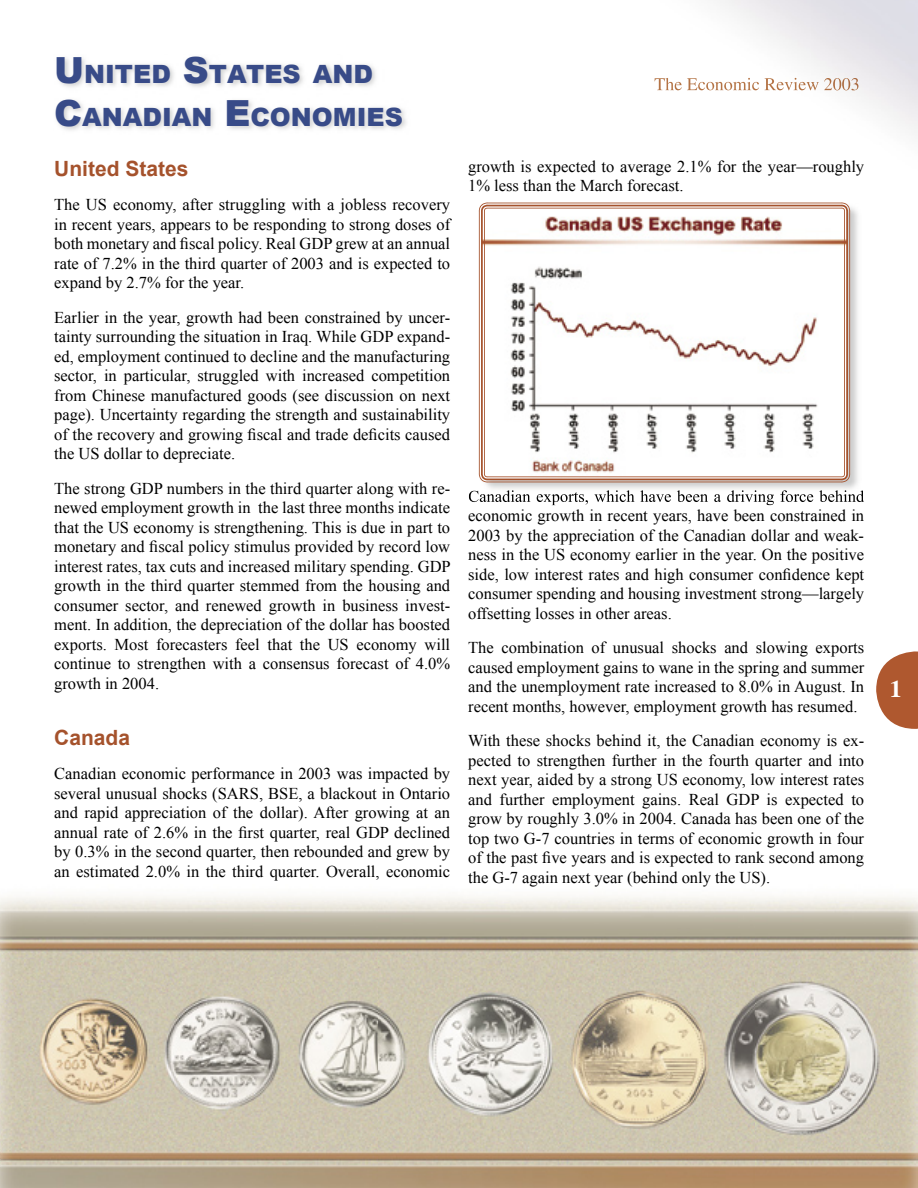
<style>
.page{position:relative;width:918px;height:1188px;background:#fff}
.page>*{position:absolute;margin:0;border:0;box-sizing:border-box;transform-origin:0 0}
.t1{font:900 25.2px/43.2px "Arial";color:#384b88}
.t2{font:700 24px "Times";color:#fff}
.t3{font:700 21px "Arial";color:#a5522c}
.t4{font:16.5px/19.5px "Times New Roman";color:#000;text-align:justify}
.s1{font-size:36px}
</style>
<div class="page">
<img style="left:478px;top:202px;width:8px;height:267px">
<img style="left:486px;top:0;width:325px;height:203px">
<img style="left:655px;top:78px;width:203px;height:12px">
<img style="left:1px;top:896px;width:917px;height:292px">
<img style="left:469px;top:490px;width:395px;height:15px">
<img style="left:484px;top:205px;width:376px;height:285px">
<img style="left:480px;top:490px;width:382px;height:4px">
<svg style="left:479px;top:203px;width:371px;height:279px;background:#ceb0a2"></svg>
<svg style="left:481px;top:205px;width:367px;height:275px;background:#ca9a83"></svg>
<svg style="left:484px;top:208px;width:361px;height:269px"></svg>
<svg style="left:876px;top:651px;width:42px;height:78px"></svg>
<h1 class="t1" style="left:54px;top:51px;width:350px"><span class="s1">U</span>NITED <span class="s1">S</span>TATES AND<br><span class="s1">C</span>ANADIAN <span class="s1">E</span>CONOMIES</h1>
<p class="t3" style="left:54px;top:154px;width:136px">United States</p>
<p class="t4" style="left:54px;top:195px;width:398px">The US economy, after struggling with a jobless recovery in recent years, appears to be responding to strong doses of both monetary and fiscal policy. Real GDP grew at an annual rate of 7.2% in the third quarter of 2003 and is expected to expand by 2.7% for the year.</p>
<p class="t4" style="left:54px;top:307px;width:398px">Earlier in the year, growth had been constrained by uncer&shy;tainty surrounding the situation in Iraq. While GDP expand&shy;ed, employment continued to decline and the manufacturing sector, in particular, struggled with increased competition from Chinese manufactured goods (see discussion on next page). Uncertainty regarding the strength and sustainability of the recovery and growing fiscal and trade deficits caused the US dollar to depreciate.</p>
<p class="t4" style="left:54px;top:478px;width:398px">The strong GDP numbers in the third quarter along with re&shy;newed employment growth in the last three months indicate that the US economy is strengthening. This is due in part to monetary and fiscal policy stimulus provided by record low interest rates, tax cuts and increased military spending. GDP growth in the third quarter stemmed from the housing and consumer sector, and renewed growth in business invest&shy;ment. In addition, the depreciation of the dollar has boosted exports. Most forecasters feel that the US economy will continue to strengthen with a consensus forecast of 4.0% growth in 2004.</p>
<p class="t3" style="left:54px;top:723px;width:77px">Canada</p>
<p class="t4" style="left:54px;top:764px;width:398px">Canadian economic performance in 2003 was impacted by several unusual shocks (SARS, BSE, a blackout in Ontario and rapid appreciation of the dollar). After growing at an annual rate of 2.6% in the first quarter, real GDP declined by 0.3% in the second quarter, then rebounded and grew by an estimated 2.0% in the third quarter. Overall, economic</p>
<p class="t4" style="left:468px;top:156px;width:398px">growth is expected to average 2.1% for the year—roughly<br>1% less than the March forecast.</p>
<p class="t4" style="left:468px;top:506px;width:398px">economic growth in recent years, have been constrained in 2003 by the appreciation of the Canadian dollar and weak&shy;ness in the US economy earlier in the year. On the positive side, low interest rates and high consumer confidence kept consumer spending and housing investment strong—largely offsetting losses in other areas.</p>
<p class="t4" style="left:468px;top:638px;width:398px">The combination of unusual shocks and slowing exports caused employment gains to wane in the spring and summer and the unemployment rate increased to 8.0% in August. In recent months, however, employment growth has resumed.</p>
<p class="t4" style="left:468px;top:731px;width:398px">With these shocks behind it, the Canadian economy is ex&shy;pected to strengthen further in the fourth quarter and into next year, aided by a strong US economy, low interest rates and further employment gains. Real GDP is expected to grow by roughly 3.0% in 2004. Canada has been one of the top two G-7 countries in terms of economic growth in four of the past five years and is expected to rank second among the G-7 again next year (behind only the US).</p>
<h2 class="t2" style="left:890px;top:675px;width:13px">1</h2>
</div>
